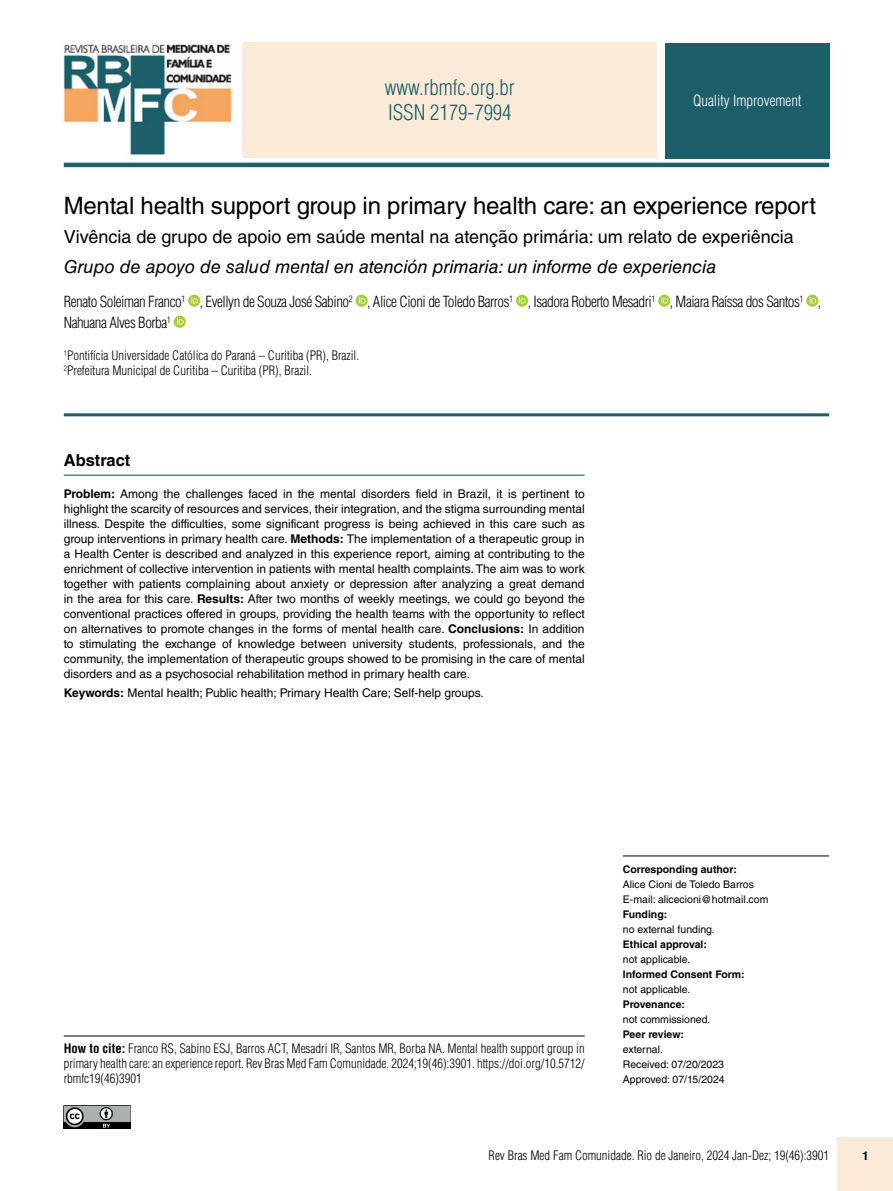
<style>
.page{position:relative;width:893px;height:1191px;background:#fff}
.page>*{position:absolute;margin:0;border:0;box-sizing:border-box;transform-origin:0 0}
.t1{font:24px "Helvetica LT Std";letter-spacing:-.01em;color:#000}
.t2{font:300 condensed 21px/25.2px "Helvetica LT Std";color:#1c5e69}
.t3{font:18px "Helvetica LT Std";color:#000}
.t4{font:italic 18px "Helvetica LT Std";color:#000}
.t5{font:700 16.5px "Helvetica LT Std";color:#000}
.t6{font:300 condensed 15px/21px "Helvetica LT Std";letter-spacing:-.03em;color:#000}
.t7{font:300 condensed 15px "Helvetica LT Std";color:#fff}
.t8{font:300 condensed 12.75px/15px "Helvetica LT Std";color:#000}
.t9{font:12px/15px "Helvetica LT Std";color:#000;text-align:justify}
.t10{font:700 12px "Helvetica LT Std";color:#000}
.t11{font:10.5px/15px "Helvetica LT Std";color:#000}
.t12{font:700 10.5px "Helvetica LT Std";color:#000}
.s1{font-weight:700}
</style>
<div class="page">
<div style="left:838px;top:1137px;width:55px;height:54px;background:#fcead8"></div>
<img style="left:64px;top:1105px;width:67px;height:23px">
<hr style="left:623px;top:855px;width:206px;height:1px;background:#000">
<hr style="left:64px;top:474px;width:521px;height:2px;background:#1c5e69">
<div style="left:665px;top:43px;width:164px;height:116px;background:#1c5e69"></div>
<hr style="left:64px;top:163px;width:765px;height:4px;background:#1c5e69">
<svg style="left:188px;top:295px;width:12px;height:12px"></svg>
<svg style="left:191px;top:297px;width:7px;height:6px"></svg>
<svg style="left:356px;top:295px;width:12px;height:12px"></svg>
<svg style="left:359px;top:297px;width:6px;height:6px"></svg>
<svg style="left:516px;top:295px;width:12px;height:12px"></svg>
<svg style="left:519px;top:297px;width:7px;height:6px"></svg>
<svg style="left:658px;top:295px;width:12px;height:12px"></svg>
<svg style="left:661px;top:297px;width:7px;height:6px"></svg>
<svg style="left:806px;top:295px;width:12px;height:12px"></svg>
<svg style="left:809px;top:297px;width:7px;height:6px"></svg>
<svg style="left:174px;top:316px;width:12px;height:12px"></svg>
<svg style="left:177px;top:318px;width:7px;height:6px"></svg>
<hr style="left:64px;top:1035px;width:521px;height:1px;background:#000">
<hr style="left:64px;top:413px;width:765px;height:3px;background:#1c5e69">
<img style="left:63px;top:44px;width:169px;height:111px">
<div style="left:242px;top:42px;width:415px;height:116px;background:#fcead8"></div>
<h2 class="t2" style="left:385px;top:75px;width:131px">www.rbmfc.org.br<br>ISSN 2179-7994</h2>
<p class="t7" style="left:693px;top:92px;width:110px">Quality Improvement</p>
<h1 class="t1" style="left:64px;top:192px;width:754px">Mental health support group in primary health care: an experience report</h1>
<h3 class="t3" style="left:64px;top:227px;width:732px">Vivência de grupo de apoio em saúde mental na atenção primária: um relato de experiência</h3>
<h3 class="t4" style="left:64px;top:256px;width:654px">Grupo de apoyo de salud mental en atención primaria: un informe de experiencia</h3>
<p class="t6" style="left:64px;top:291px;width:759px">Renato Soleiman Franco<sup>1</sup> , Evellyn de Souza José Sabino<sup>2</sup> , Alice Cioni de Toledo Barros<sup>1</sup> , Isadora Roberto Mesadri<sup>1</sup> , Maiara Raíssa dos Santos<sup>1</sup> ,<br>Nahuana Alves Borba<sup>1</sup></p>
<p class="t8" style="left:64px;top:348px;width:297px"><sup>1</sup>Pontifícia Universidade Católica do Paraná – Curitiba (PR), Brazil.<br><sup>2</sup>Prefeitura Municipal de Curitiba – Curitiba (PR), Brazil.</p>
<h3 class="t5" style="left:64px;top:450px;width:68px">Abstract</h3>
<p class="t9" style="left:64px;top:486px;width:522px"><span class="s1">Problem:</span> Among the challenges faced in the mental disorders field in Brazil, it is pertinent to highlight the scarcity of resources and services, their integration, and the stigma surrounding mental illness. Despite the difficulties, some significant progress is being achieved in this care such as group interventions in primary health care. <span class="s1">Methods:</span> The implementation of a therapeutic group in a Health Center is described and analyzed in this experience report, aiming at contributing to the enrichment of collective intervention in patients with mental health complaints. The aim was to work together with patients complaining about anxiety or depression after analyzing a great demand in the area for this care. <span class="s1">Results:</span> After two months of weekly meetings, we could go beyond the conventional practices offered in groups, providing the health teams with the opportunity to reflect on alternatives to promote changes in the forms of mental health care. <span class="s1">Conclusions:</span> In addition to stimulating the exchange of knowledge between university students, professionals, and the community, the implementation of therapeutic groups showed to be promising in the care of mental disorders and as a psychosocial rehabilitation method in primary health care.</p>
<p class="t9" style="left:64px;top:685px;width:422px"><span class="s1">Keywords:</span> Mental health; Public health; Primary Health Care; Self-help groups.</p>
<p class="t8" style="left:64px;top:1041px;width:522px;text-align:justify"><span class="s1">How to cite:</span> Franco RS, Sabino ESJ, Barros ACT, Mesadri IR, Santos MR, Borba NA. Mental health support group in primary health care: an experience report. Rev Bras Med Fam Comunidade. 2024;19(46):3901. https://doi.org/10.5712/ rbmfc19(46)3901</p>
<p class="t12" style="left:623px;top:863px;width:115px">Corresponding author:</p>
<p class="t11" style="left:623px;top:877px;width:147px">Alice Cioni de Toledo Barros<br>E-mail: alicecioni@hotmail.com</p>
<p class="t12" style="left:623px;top:908px;width:46px">Funding:</p>
<p class="t11" style="left:623px;top:922px;width:93px">no external funding.</p>
<p class="t12" style="left:623px;top:938px;width:85px">Ethical approval:</p>
<p class="t11" style="left:623px;top:952px;width:69px">not applicable.</p>
<p class="t12" style="left:623px;top:968px;width:123px">Informed Consent Form:</p>
<p class="t11" style="left:623px;top:982px;width:69px">not applicable.</p>
<p class="t12" style="left:623px;top:998px;width:64px">Provenance:</p>
<p class="t11" style="left:623px;top:1012px;width:89px">not commissioned.</p>
<p class="t12" style="left:623px;top:1028px;width:63px">Peer review:</p>
<p class="t11" style="left:623px;top:1042px;width:103px">external.<br>Received: 07/20/2023<br>Approved: 07/15/2024</p>
<p class="t8" style="left:489px;top:1147px;width:342px">Rev Bras Med Fam Comunidade. Rio de Janeiro, 2024 Jan-Dez; 19(46):3901</p>
<p class="t10" style="left:862px;top:1148px;width:8px">1</p>
</div>
